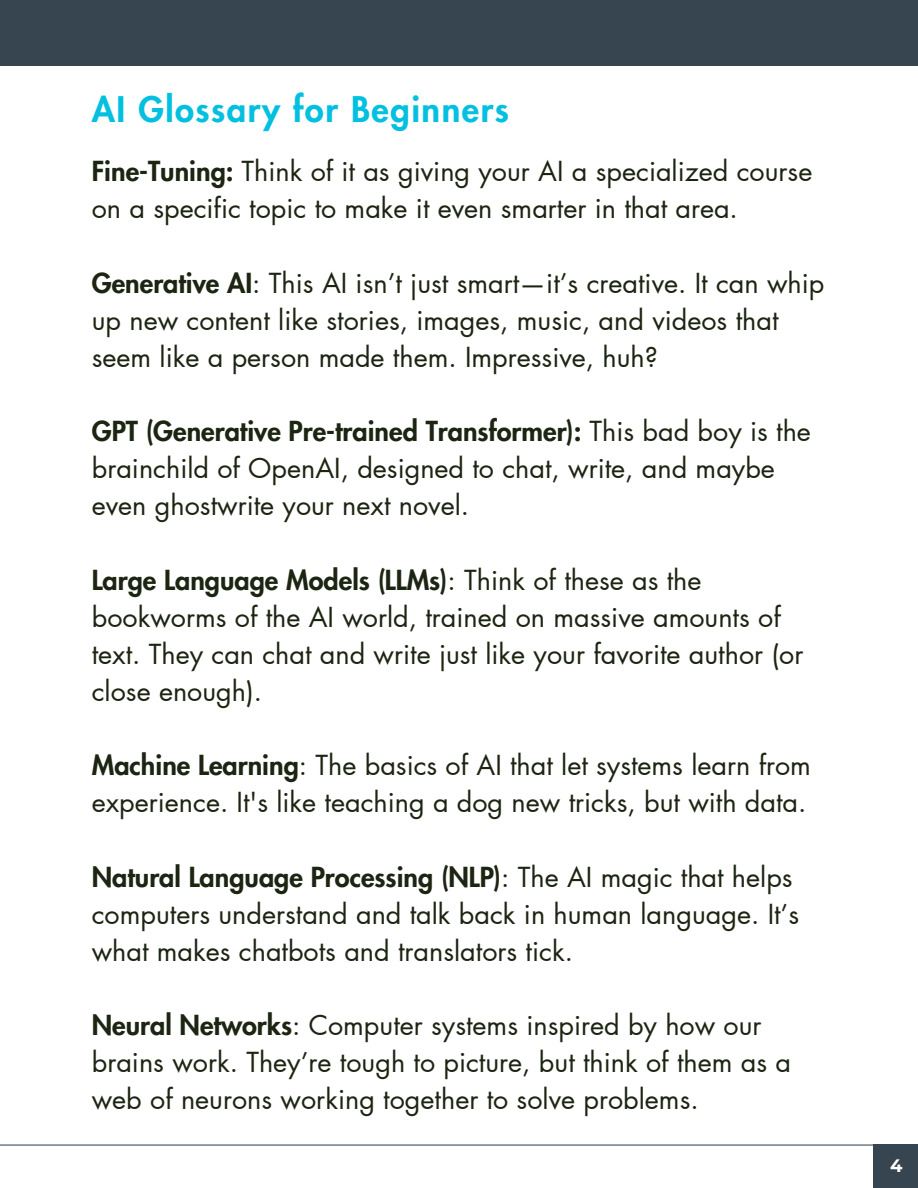
<style>
.page{position:relative;width:918px;height:1188px;background:#fff}
.page>*{position:absolute;margin:0;border:0;box-sizing:border-box;transform-origin:0 0}
.t1{font:800 34.5px "Futura LT Pro";letter-spacing:.045em;color:#03c0e1}
.t2{font:27px/37.2px "Futura LT Pro";color:#1c2412}
.t3{font:700 18px "Montserrat";color:#fff}
.s1{font-weight:800}
</style>
<div class="page">
<div style="left:0;top:0;width:918px;height:65px;background:#374550"></div>
<div style="left:873px;top:1144px;width:45px;height:44px;background:#374550"></div>
<hr style="left:0;top:1144px;width:918px;height:2px;background:#374550">
<p class="t1" style="left:92px;top:94px;width:419px">AI Glossary for Beginners</p>
<p class="t2" style="left:92px;top:154px;width:722px"><span class="s1">Fine-Tuning:</span> Think of it as giving your AI a specialized course on a specific topic to make it even smarter in that area.</p>
<p class="t2" style="left:92px;top:265px;width:734px"><span class="s1">Generative AI</span>: This AI isn’t just smart—it’s creative. It can whip up new content like stories, images, music, and videos that seem like a person made them. Impressive, huh?</p>
<p class="t2" style="left:92px;top:414px;width:721px"><span class="s1">GPT (Generative Pre-trained Transformer):</span> This bad boy is the brainchild of OpenAI, designed to chat, write, and maybe even ghostwrite your next novel.</p>
<p class="t2" style="left:92px;top:562px;width:713px"><span class="s1">Large Language Models (LLMs)</span>: Think of these as the bookworms of the AI world, trained on massive amounts of text. They can chat and write just like your favorite author (or close enough).</p>
<p class="t2" style="left:92px;top:748px;width:721px"><span class="s1">Machine Learning</span>: The basics of AI that let systems learn from experience. It's like teaching a dog new tricks, but with data.</p>
<p class="t2" style="left:92px;top:859px;width:709px"><span class="s1">Natural Language Processing (NLP)</span>: The AI magic that helps computers understand and talk back in human language. It’s what makes chatbots and translators tick.</p>
<p class="t2" style="left:92px;top:1008px;width:701px"><span class="s1">Neural Networks</span>: Computer systems inspired by how our brains work. They’re tough to picture, but think of them as a web of neurons working together to solve problems.</p>
<p class="t3" style="left:890px;top:1154px;width:14px">4</p>
</div>
